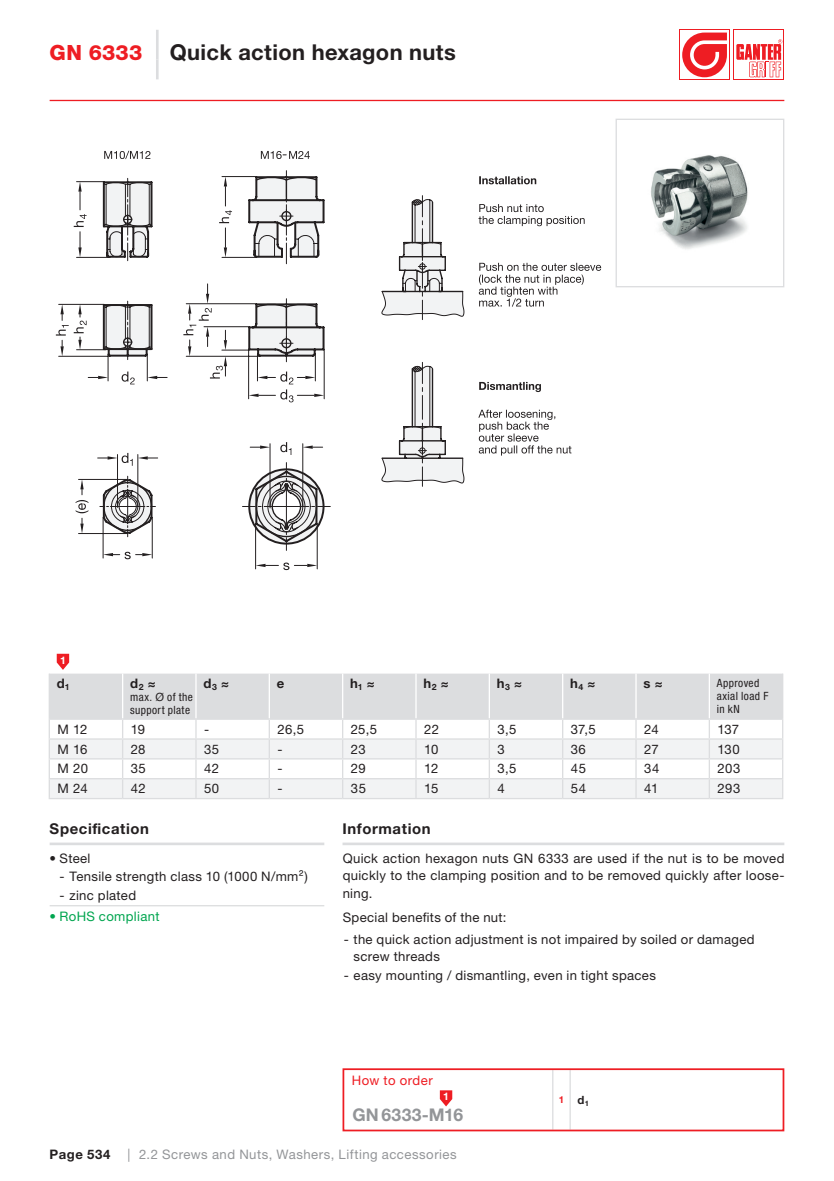
<style>
.page{position:relative;width:834px;height:1181px;background:#fff}
.page>*{position:absolute;margin:0;border:0;box-sizing:border-box;transform-origin:0 0}
.t1{font:700 21.88px "Helvetica Neue LTW1 G";letter-spacing:.015em;color:#231f20}
.t2{font:700 17.5px "Helvetica Neue LTW1 G";letter-spacing:.02em;color:#939598}
.t3{font:700 14.88px "Helvetica Neue LTW1 G";letter-spacing:.04em;color:#231f20}
.t4{font:13.12px/17.5px "Helvetica Neue LTW1 G";letter-spacing:.025em;color:#231f20;text-align:justify}
.t5{font:13.12px "Helvetica Neue LTW1 G";letter-spacing:.04em;color:#939598}
.t6{font:700 13.12px "Helvetica Neue LTW1 G";letter-spacing:.045em;color:#231f20}
.t7{font:13.12px "Helvetica Neue LTW1 G";letter-spacing:.025em;color:#00a54f}
.t8{font:13.12px "Helvetica Neue LTW1 G";letter-spacing:.035em;color:#ee1d23}
.t9{font:condensed 11.38px/13.1px "Helvetica Neue LT Pro";letter-spacing:.035em;color:#231f20}
.t10{font:700 10.5px "Helvetica Neue LTW1 G";color:#fff}
.t11{font:700 9.62px "Helvetica Neue LTW1 G";color:#ee1d23}
.s1{font-family:"Helvetica Neue LT Pro";font-weight:800;font-size:21px;color:#ee1d23}
.s2{font-stretch:normal}
.s3{font-family:"Helvetica Neue LT Pro"}
.s4{font-size:11.38px;color:#231f20}
</style>
<div class="page">
<hr style="left:50px;top:100px;width:734px;height:1px;background:#ee1d23">
<div style="left:679px;top:30px;width:50px;height:50px;background:#ee1d23"></div>
<svg style="left:680px;top:30px;width:49px;height:49px"></svg>
<svg style="left:682px;top:33px;width:44px;height:44px"></svg>
<div style="left:733px;top:30px;width:51px;height:50px;background:#ee1d23"></div>
<div style="left:734px;top:30px;width:49px;height:49px;background:#fff"></div>
<svg style="left:736px;top:39px;width:46px;height:38px"></svg>
<hr style="left:78px;top:533px;width:50px;height:1px;background:#231f20">
<hr style="left:78px;top:479px;width:50px;height:1px;background:#231f20">
<hr style="left:76px;top:257px;width:34px;height:1px;background:#231f20">
<hr style="left:152px;top:517px;width:1px;height:41px;background:#231f20">
<hr style="left:103px;top:517px;width:1px;height:41px;background:#231f20">
<hr style="left:317px;top:523px;width:1px;height:46px;background:#231f20">
<hr style="left:255px;top:523px;width:1px;height:46px;background:#231f20">
<svg style="left:479px;top:382px;width:62px;height:10px"></svg>
<svg style="left:478px;top:410px;width:93px;height:45px"></svg>
<svg style="left:478px;top:263px;width:123px;height:44px"></svg>
<svg style="left:479px;top:176px;width:57px;height:8px"></svg>
<svg style="left:478px;top:204px;width:106px;height:22px"></svg>
<svg style="left:261px;top:151px;width:48px;height:3px"></svg>
<svg style="left:104px;top:151px;width:46px;height:3px"></svg>
<svg style="left:76px;top:479px;width:12px;height:54px"></svg>
<svg style="left:74px;top:181px;width:25px;height:76px"></svg>
<svg style="left:56px;top:304px;width:43px;height:76px"></svg>
<svg style="left:103px;top:552px;width:49px;height:7px"></svg>
<svg style="left:255px;top:562px;width:62px;height:8px"></svg>
<svg style="left:424px;top:199px;width:40px;height:285px"></svg>
<svg style="left:101px;top:175px;width:323px;height:370px"></svg>
<hr style="left:49px;top:798px;width:74px;height:1px;background:#dcdddf">
<hr style="left:123px;top:798px;width:73px;height:1px;background:#dcdddf">
<hr style="left:196px;top:798px;width:73px;height:1px;background:#dcdddf">
<hr style="left:269px;top:798px;width:73px;height:1px;background:#dcdddf">
<hr style="left:342px;top:798px;width:74px;height:1px;background:#dcdddf">
<hr style="left:416px;top:798px;width:73px;height:1px;background:#dcdddf">
<hr style="left:489px;top:798px;width:73px;height:1px;background:#dcdddf">
<hr style="left:562px;top:798px;width:74px;height:1px;background:#dcdddf">
<hr style="left:636px;top:798px;width:73px;height:1px;background:#dcdddf">
<hr style="left:709px;top:798px;width:74px;height:1px;background:#dcdddf">
<svg style="left:49px;top:654px;width:734px;height:144px"></svg>
<hr style="left:342px;top:842px;width:442px;height:3px;background:#dcdddf">
<hr style="left:156px;top:30px;width:2px;height:30px;background:#dcdddf">
<svg style="left:156px;top:60px;width:2px;height:19px"></svg>
<hr style="left:552px;top:1070px;width:1px;height:59px;background:#dcdddf">
<hr style="left:569px;top:1070px;width:1px;height:59px;background:#dcdddf">
<div style="left:342px;top:1068px;width:442px;height:63px;border:2px solid #ee1d23"></div>
<svg style="left:440px;top:1090px;width:12px;height:16px"></svg>
<img style="left:651px;top:155px;width:97px;height:94px">
<div style="left:615px;top:119px;width:169px;height:168px;border:1px solid #dcdddf"></div>
<hr style="left:50px;top:905px;width:274px;height:1px;background:#dcdddf">
<hr style="left:50px;top:842px;width:274px;height:3px;background:#dcdddf">
<h1 class="t1" style="left:50px;top:38px;width:407px"><span class="s1">GN 6333</span> Quick action hexagon nuts</h1>
<p class="t10" style="left:60px;top:653px;width:7px">1</p>
<p class="t6" style="left:57px;top:675px;width:15px">d<sub>1</sub></p>
<p class="t6" style="left:130px;top:675px;width:27px">d<sub>2</sub> ≈</p>
<p class="t9" style="left:130px;top:690px;width:64px">max. <span class="s2">Ø</span> of the support plate</p>
<p class="t6" style="left:203px;top:675px;width:27px">d<sub>3</sub> ≈</p>
<p class="t6" style="left:277px;top:675px;width:9px">e</p>
<p class="t6" style="left:350px;top:675px;width:26px">h<sub>1</sub> ≈</p>
<p class="t6" style="left:423px;top:675px;width:27px">h<sub>2</sub> ≈</p>
<p class="t6" style="left:496px;top:675px;width:27px">h<sub>3</sub> ≈</p>
<p class="t6" style="left:570px;top:675px;width:27px">h<sub>4</sub> ≈</p>
<p class="t6" style="left:643px;top:675px;width:21px">s ≈</p>
<p class="t9" style="left:716px;top:676px;width:53px">Approved axial load F in kN</p>
<p class="t4" style="left:57px;top:720px;width:31px">M 12</p>
<p class="t4" style="left:131px;top:720px;width:16px">19</p>
<p class="t4" style="left:204px;top:720px;width:7px">-</p>
<p class="t4" style="left:277px;top:720px;width:28px">26,5</p>
<p class="t4" style="left:351px;top:720px;width:28px">25,5</p>
<p class="t4" style="left:424px;top:720px;width:16px">22</p>
<p class="t4" style="left:497px;top:720px;width:20px">3,5</p>
<p class="t4" style="left:570px;top:720px;width:27px">37,5</p>
<p class="t4" style="left:644px;top:720px;width:16px">24</p>
<p class="t4" style="left:717px;top:720px;width:23px">137</p>
<p class="t4" style="left:57px;top:740px;width:31px">M 16</p>
<p class="t4" style="left:131px;top:740px;width:16px">28</p>
<p class="t4" style="left:204px;top:740px;width:17px">35</p>
<p class="t4" style="left:277px;top:740px;width:7px">-</p>
<p class="t4" style="left:351px;top:740px;width:16px">23</p>
<p class="t4" style="left:424px;top:740px;width:16px">10</p>
<p class="t4" style="left:497px;top:740px;width:9px">3</p>
<p class="t4" style="left:570px;top:740px;width:17px">36</p>
<p class="t4" style="left:644px;top:740px;width:16px">27</p>
<p class="t4" style="left:717px;top:740px;width:24px">130</p>
<p class="t4" style="left:57px;top:760px;width:32px">M 20</p>
<p class="t4" style="left:131px;top:760px;width:17px">35</p>
<p class="t4" style="left:204px;top:760px;width:16px">42</p>
<p class="t4" style="left:277px;top:760px;width:7px">-</p>
<p class="t4" style="left:351px;top:760px;width:16px">29</p>
<p class="t4" style="left:424px;top:760px;width:16px">12</p>
<p class="t4" style="left:497px;top:760px;width:20px">3,5</p>
<p class="t4" style="left:570px;top:760px;width:17px">45</p>
<p class="t4" style="left:644px;top:760px;width:17px">34</p>
<p class="t4" style="left:717px;top:760px;width:24px">203</p>
<p class="t4" style="left:57px;top:780px;width:32px">M 24</p>
<p class="t4" style="left:131px;top:780px;width:16px">42</p>
<p class="t4" style="left:204px;top:780px;width:17px">50</p>
<p class="t4" style="left:277px;top:780px;width:7px">-</p>
<p class="t4" style="left:351px;top:780px;width:17px">35</p>
<p class="t4" style="left:424px;top:780px;width:16px">15</p>
<p class="t4" style="left:497px;top:780px;width:9px">4</p>
<p class="t4" style="left:571px;top:780px;width:17px">54</p>
<p class="t4" style="left:644px;top:780px;width:16px">41</p>
<p class="t4" style="left:717px;top:780px;width:24px">293</p>
<p class="t3" style="left:50px;top:819px;width:101px">Specification</p>
<p class="t4" style="left:50px;top:849px;width:42px">• Steel</p>
<p class="t4" style="left:60px;top:868px;width:250px"><span class="s3">-</span> Tensile strength class 10 (1000 N/mm²)</p>
<p class="t4" style="left:60px;top:886px;width:78px"><span class="s3">-</span> zinc plated</p>
<p class="t7" style="left:50px;top:908px;width:111px">• RoHS compliant</p>
<p class="t3" style="left:342px;top:819px;width:89px">Information</p>
<p class="t4" style="left:342px;top:849px;width:443px">Quick action hexagon nuts GN 6333 are used if the nut is to be moved quickly to the clamping position and to be removed quickly after loose&shy;ning.</p>
<p class="t4" style="left:342px;top:908px;width:165px">Special benefits of the nut:</p>
<p class="t4" style="left:353px;top:931px;width:402px;line-height:16.6px;text-indent:-10px"><span class="s3">-</span> the quick action adjustment is not impaired by soiled or damaged screw threads</p>
<p class="t4" style="left:343px;top:966px;width:314px"><span class="s3">-</span> easy mounting / dismantling, even in tight spaces</p>
<p class="t8" style="left:351px;top:1072px;width:83px">How to order</p>
<p class="t10" style="left:443px;top:1090px;width:7px">1</p>
<h2 class="t2" style="left:352px;top:1104px;width:112px">GN 6333-M16</h2>
<p class="t11" style="left:558px;top:1094px;width:32px">1 <span class="s4">d</span><sub>1</sub></p>
<p class="t6" style="left:50px;top:1146px;width:62px">Page 534</p>
<p class="t5" style="left:128px;top:1146px;width:330px">| 2.2 Screws and Nuts, Washers, Lifting accessories</p>
</div>
